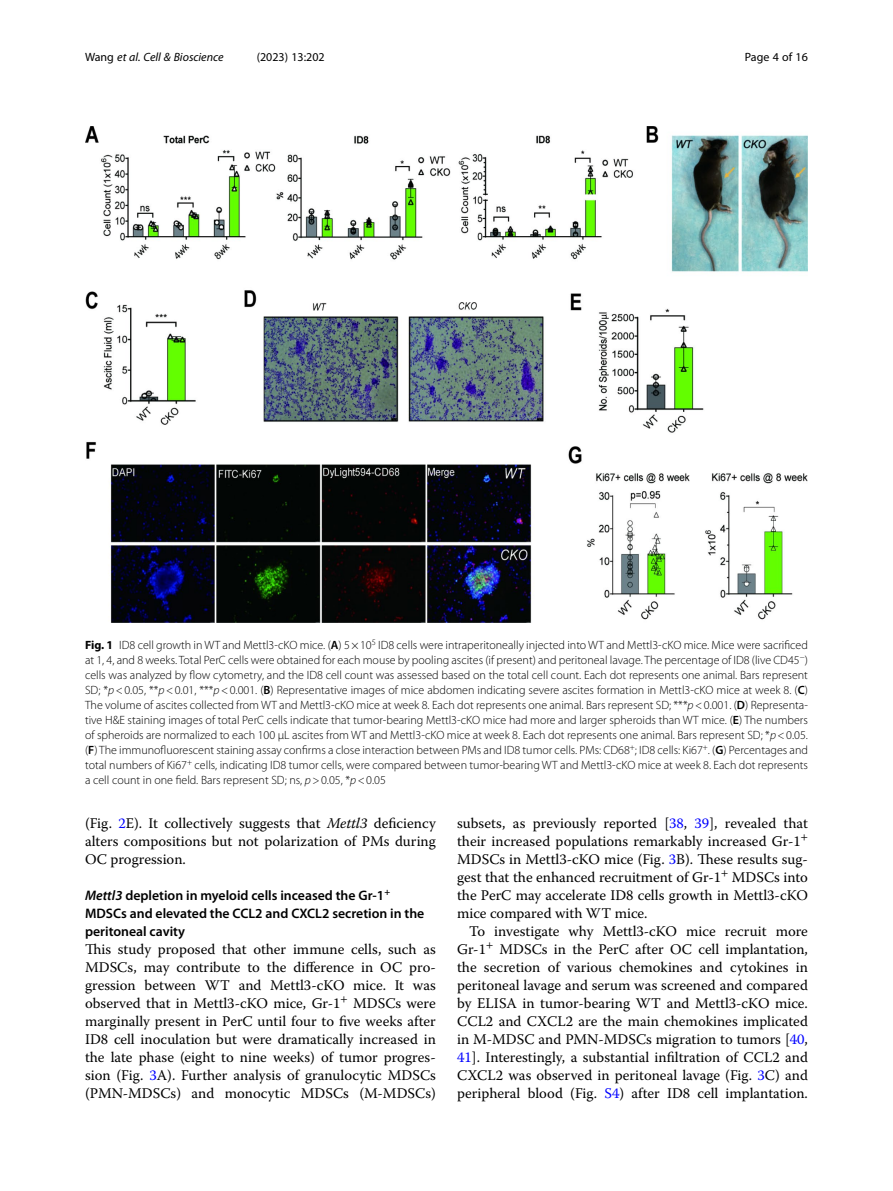
<style>
.page{position:relative;width:893px;height:1191px;background:#fff}
.page>*{position:absolute;margin:0;border:0;box-sizing:border-box;transform-origin:0 0}
.Body_Text{font:14.7px/18px "Warnock Pro";color:#000;text-align:justify}
.Body_Text_Indent{font:14.7px/18px "Warnock Pro";color:#000;text-align:justify}
.Head_2{font:600 13.8px/18px "Myriad Pro";color:#000}
.Figure_Caption{font:300 12px/15px "Myriad Pro";color:#000;text-align:justify}
.t1{font:italic 12px "Myriad Pro";color:#000}
.t2{font:12px "Myriad Pro";color:#000}
.s1{font-style:normal}
.s2{font-weight:700}
.s3{font-weight:600}
.s4{font-style:italic}
.s5{color:#00f}
</style>
<div class="page">
<img style="left:85px;top:126px;width:723px;height:496px">
<p class="t1" style="left:85px;top:50px;width:140px"><span class="s1">Wang</span> et al. Cell &amp; Bioscience</p>
<p class="t2" style="left:257px;top:50px;width:70px">(2023) 13:202</p>
<p class="t2" style="left:745px;top:50px;width:65px">Page 4 of 16</p>
<p class="Figure_Caption" style="left:85px;top:638px;width:724px"><span class="s2">Fig. 1</span> ID8 cell growth in WT and Mettl3-cKO mice. (<span class="s3">A</span>) 5×10<sup>5</sup> ID8 cells were intraperitoneally injected into WT and Mettl3-cKO mice. Mice were sacrificed at 1, 4, and 8 weeks. Total PerC cells were obtained for each mouse by pooling ascites (if present) and peritoneal lavage. The percentage of ID8 (live CD45<sup>−</sup>) cells was analyzed by flow cytometry, and the ID8 cell count was assessed based on the total cell count. Each dot represents one animal. Bars represent SD; *<span class="s4">p</span>&lt;0.05, **<span class="s4">p</span>&lt;0.01, ***<span class="s4">p</span>&lt;0.001. (<span class="s3">B</span>) Representative images of mice abdomen indicating severe ascites formation in Mettl3-cKO mice at week 8. (<span class="s3">C</span>)<br>The volume of ascites collected from WT and Mettl3-cKO mice at week 8. Each dot represents one animal. Bars represent SD; ***<span class="s4">p</span>&lt;0.001. (<span class="s3">D</span>) Representa&shy;tive H&amp;E staining images of total PerC cells indicate that tumor-bearing Mettl3-cKO mice had more and larger spheroids than WT mice. (<span class="s3">E</span>) The numbers of spheroids are normalized to each 100 µL ascites from WT and Mettl3-cKO mice at week 8. Each dot represents one animal. Bars represent SD; *<span class="s4">p</span>&lt;0.05. (<span class="s3">F</span>) The immunofluorescent staining assay confirms a close interaction between PMs and ID8 tumor cells. PMs: CD68<sup>+</sup>; ID8 cells: Ki67<sup>+</sup>. (<span class="s3">G</span>) Percentages and total numbers of Ki67<sup>+</sup> cells, indicating ID8 tumor cells, were compared between tumor-bearing WT and Mettl3-cKO mice at week 8. Each dot represents a cell count in one field. Bars represent SD; ns, <span class="s4">p</span>&gt;0.05, *<span class="s4">p</span>&lt;0.05</p>
<p class="Body_Text_Indent" style="left:85px;top:814px;width:352px">(Fig. <span class="s5">2</span>E). It collectively suggests that <span class="s4">Mettl3</span> deficiency alters compositions but not polarization of PMs during OC progression.</p>
<p class="Head_2" style="left:85px;top:886px;width:341px"><span class="s4">Mettl3</span> depletion in myeloid cells inceased the Gr-1<sup>+<br></sup>MDSCs and elevated the CCL2 and CXCL2 secretion in the peritoneal cavity</p>
<p class="Body_Text" style="left:85px;top:940px;width:352px">This study proposed that other immune cells, such as MDSCs, may contribute to the difference in OC pro&shy;gression between WT and Mettl3-cKO mice. It was observed that in Mettl3-cKO mice, Gr-1<sup>+</sup> MDSCs were marginally present in PerC until four to five weeks after ID8 cell inoculation but were dramatically increased in the late phase (eight to nine weeks) of tumor progres&shy;sion (Fig. <span class="s5">3</span>A). Further analysis of granulocytic MDSCs (PMN-MDSCs) and monocytic MDSCs (M-MDSCs)</p>
<p class="Body_Text" style="left:457px;top:814px;width:352px">subsets, as previously reported [<span class="s5">38</span>, <span class="s5">39</span>], revealed that their increased populations remarkably increased Gr-1<sup>+ </sup>MDSCs in Mettl3-cKO mice (Fig. <span class="s5">3</span>B). These results sug&shy;gest that the enhanced recruitment of Gr-1<sup>+</sup> MDSCs into the PerC may accelerate ID8 cells growth in Mettl3-cKO mice compared with WT mice.</p>
<p class="Body_Text_Indent" style="left:457px;top:922px;width:352px;text-indent:12px">To investigate why Mettl3-cKO mice recruit more Gr-1<sup>+</sup> MDSCs in the PerC after OC cell implantation, the secretion of various chemokines and cytokines in peritoneal lavage and serum was screened and compared by ELISA in tumor-bearing WT and Mettl3-cKO mice.<br>CCL2 and CXCL2 are the main chemokines implicated in M-MDSC and PMN-MDSCs migration to tumors [<span class="s5">40</span>, <span class="s5">41</span>]. Interestingly, a substantial infiltration of CCL2 and CXCL2 was observed in peritoneal lavage (Fig. <span class="s5">3</span>C) and peripheral blood (Fig. <span class="s5">S4</span>) after ID8 cell implantation.</p>
</div>
